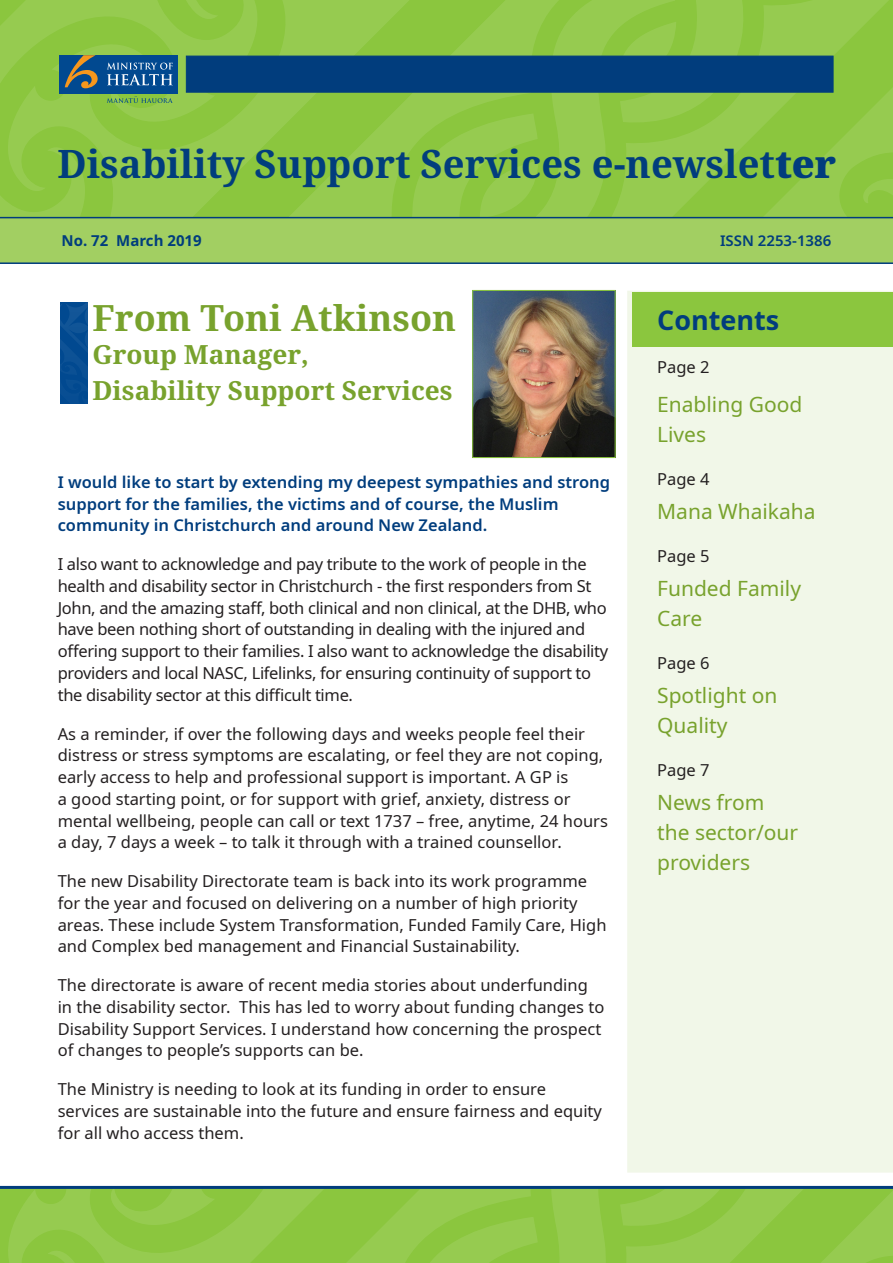
<style>
.page{position:relative;width:893px;height:1263px;background:#fff}
.page>*{position:absolute;margin:0;border:0;box-sizing:border-box;transform-origin:0 0}
.t1{font:700 39px "Noto Serif";color:#013d7d}
.Headline{font:700 36px "Noto Serif";color:#78a22d}
.Contents{font:700 27px "Noto Sans";color:#013d7d}
.Headline-2{font:700 26.25px/36px "Noto Serif";color:#78a22d}
.t2{font:21px/30px "Noto Sans";color:#78a22d}
.Body_text{font:16.5px/21.8px "Noto Sans";color:#231f20}
.Body_text-2{font:16.5px/21.8px "Noto Sans";letter-spacing:-.02em;color:#231f20}
.Body_text_1st_para{font:600 16.5px/21.8px "Noto Sans";color:#013d7d}
.Headline-3{font:700 15px "Noto Sans";color:#013d7d}
.Body_text-3{font:600 15px "Noto Sans";color:#013d7d}
.s1{font-weight:900}
.s2{color:#f1f7e8}
</style>
<div class="page">
<svg style="left:0;top:1189px;width:893px;height:74px;background:#90c846"></svg>
<hr style="left:0;top:1186px;width:893px;height:3px;background:#013d7d">
<svg style="left:0;top:0;width:893px;height:264px;background:#81b753"></svg>
<div style="left:627px;top:291px;width:266px;height:881px;background:#f1f7e8"></div>
<div style="left:632px;top:292px;width:261px;height:55px;background:#8bc63e"></div>
<svg style="left:60px;top:302px;width:28px;height:101px;background:#064d92"></svg>
<img style="left:474px;top:292px;width:139px;height:164px">
<div style="left:472px;top:290px;width:143px;height:168px;border:1px solid #8bc63e"></div>
<h1 class="t1" style="left:57px;top:136px;width:780px">Disability Support Services e-newslet<span class="s1">ter</span></h1>
<p class="Headline-3" style="left:62px;top:230px;width:142px">No. 72 March 2019</p>
<p class="Body_text-3" style="left:720px;top:230px;width:113px">ISSN 2253-1386</p>
<p class="Headline" style="left:92px;top:293px;width:365px">From Toni Atkinson</p>
<p class="Headline-2" style="left:92px;top:337px;width:362px">Group Manager,<br>Disability Support Services</p>
<p class="Body_text_1st_para" style="left:58px;top:471px;width:554px">I would like to start by extending my deepest sympathies and strong support for the families, the victims and of course, the Muslim community in Christchurch and around New Zealand.</p>
<p class="Body_text-2" style="left:58px;top:554px;width:552px">I also want to acknowledge and pay tribute to the work of people in the health and disability sector in Christchurch - the first responders from St John, and the amazing staff, both clinical and non clinical, at the DHB, who have been nothing short of outstanding in dealing with the injured and offering support to their families. I also want to acknowledge the disability providers and local NASC, Lifelinks, for ensuring continuity of support to the disability sector at this difficult time.</p>
<p class="Body_text" style="left:58px;top:723px;width:552px">As a reminder, if over the following days and weeks people feel their distress or stress symptoms are escalating, or feel they are not coping, early access to help and professional support is important. A GP is<br>a good starting point, or for support with grief, anxiety, distress or mental wellbeing, people can call or text 1737 – free, anytime, 24 hours a day, 7 days a week – to talk it through with a trained counsellor.</p>
<p class="Body_text" style="left:58px;top:870px;width:550px">The new Disability Directorate team is back into its work programme for the year and focused on delivering on a number of high priority areas. These include System Transformation, Funded Family Care, High and Complex bed management and Financial Sustainability.</p>
<p class="Body_text" style="left:58px;top:974px;width:548px">The directorate is aware of recent media stories about underfunding in the disability sector. This has led to worry about funding changes to Disability Support Services. I understand how concerning the prospect of changes to people’s supports can be.</p>
<p class="Body_text" style="left:58px;top:1078px;width:546px">The Ministry is needing to look at its funding in order to ensure services are sustainable into the future and ensure fairness and equity for all who access them.</p>
<p class="Contents" style="left:657px;top:302px;width:124px">Contents</p>
<p class="Body_text" style="left:657px;top:357px;width:54px">Page 2</p>
<p class="t2" style="left:657px;top:390px;width:147px">Enabling Good<br>Lives <span class="s2">2</span></p>
<p class="Body_text" style="left:657px;top:468px;width:54px">Page 4</p>
<p class="t2" style="left:657px;top:497px;width:172px">Mana Whaikaha<span class="s2">4</span></p>
<p class="Body_text" style="left:657px;top:545px;width:54px">Page 5</p>
<p class="t2" style="left:657px;top:574px;width:145px">Funded Family<br>Care<span class="s2">5</span></p>
<p class="Body_text" style="left:657px;top:652px;width:54px">Page 6</p>
<p class="t2" style="left:657px;top:681px;width:122px">Spotlight on<br>Quality<span class="s2">7</span></p>
<p class="Body_text" style="left:657px;top:759px;width:54px">Page 7</p>
<p class="t2" style="left:657px;top:788px;width:142px">News from the sector/our providers</p>
</div>
